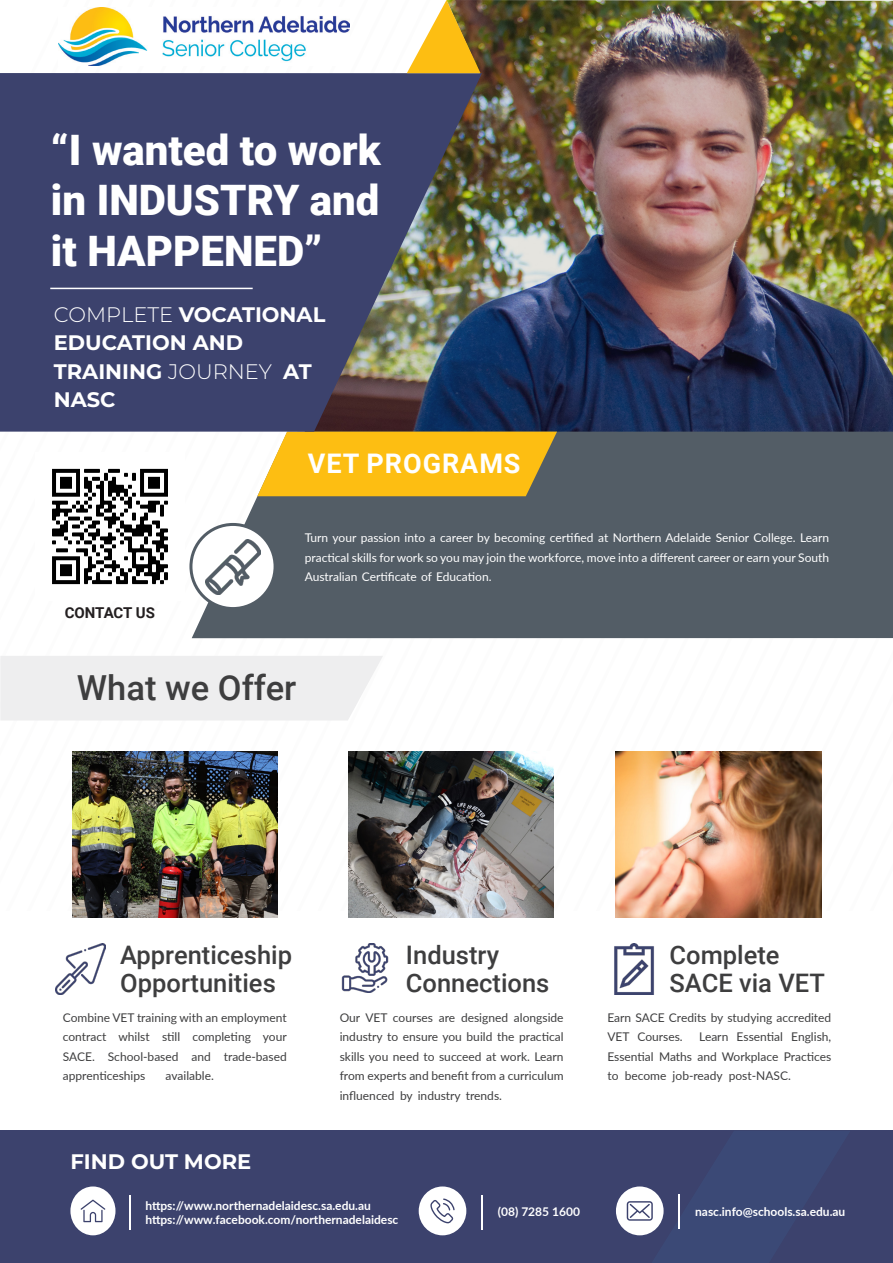
<style>
.page{position:relative;width:893px;height:1263px;background:#fff}
.page>*{position:absolute;margin:0;border:0;box-sizing:border-box;transform-origin:0 0}
.t1{font:900 42px/50.4px "Roboto";color:#fff;text-align:justify}
.t2{font:500 34.5px "Roboto";color:#3e3e3f}
.t3{font:700 27px "Roboto";letter-spacing:.035em;color:#fff}
.t4{font:500 25.5px/28.5px "Roboto";color:#3e3e3f}
.t5{font:700 21px/28.5px "Montserrat";color:#fff}
.t6{font:700 15px "Roboto";letter-spacing:-.01em;color:#231f20}
.t7{font:12px/19.5px "Lato";color:#3e3e3f;text-align:justify}
.t8{font:12px/19.5px "Lato";color:#fff;text-align:justify}
.t9{font:700 12px "Lato";color:#fff}
.s1{font-weight:300}
</style>
<div class="page">
<img style="left:480px;top:0;width:413px;height:432px">
<div style="left:192px;top:432px;width:701px;height:206px;background:#535d66"></div>
<div style="left:0;top:656px;width:383px;height:64px;background:#eeeeef"></div>
<svg style="left:257px;top:432px;width:300px;height:64px;background:#f5bc23"></svg>
<svg style="left:0;top:73px;width:482px;height:359px;background:#424769"></svg>
<hr style="left:50px;top:288px;width:203px;height:1px;background:#fff">
<svg style="left:407px;top:0;width:73px;height:73px"></svg>
<div style="left:191px;top:524px;width:84px;height:84px;background:#fff;border-radius:50%"></div>
<div style="left:189px;top:523px;width:88px;height:87px;border:3px solid #535d66;border-radius:50%"></div>
<img style="left:59px;top:8px;width:291px;height:57px">
<img style="left:205px;top:539px;width:56px;height:55px">
<img style="left:55px;top:943px;width:51px;height:51px">
<img style="left:72px;top:751px;width:206px;height:167px">
<img style="left:341px;top:943px;width:48px;height:50px">
<img style="left:348px;top:752px;width:206px;height:166px">
<img style="left:614px;top:943px;width:40px;height:51px">
<img style="left:616px;top:752px;width:206px;height:166px">
<img style="left:52px;top:468px;width:116px;height:117px">
<div style="left:0;top:1131px;width:893px;height:132px;background:#3c426d"></div>
<div style="left:419px;top:1186px;width:47px;height:49px;background:#fff;border-radius:50%"></div>
<hr style="left:481px;top:1195px;width:2px;height:34px;background:#fff">
<svg style="left:430px;top:1198px;width:25px;height:25px"></svg>
<div style="left:616px;top:1186px;width:48px;height:49px;background:#fff;border-radius:50%"></div>
<svg style="left:627px;top:1186px;width:53px;height:50px"></svg>
<div style="left:70px;top:1186px;width:45px;height:49px;background:#fff;border-radius:50%"></div>
<hr style="left:130px;top:1195px;width:1px;height:34px;background:#fff">
<svg style="left:81px;top:1199px;width:24px;height:23px"></svg>
<p class="t1" style="left:51px;top:123px;width:331px">“I wanted to work in INDUSTRY and it HAPPENED”</p>
<p class="t5" style="left:54px;top:299px;width:273px"><span class="s1">COMPLETE</span> VOCATIONAL<br>EDUCATION AND<br>TRAINING <span class="s1">JOURNEY</span> AT<br>NASC</p>
<p class="t3" style="left:308px;top:444px;width:214px">VET PROGRAMS</p>
<p class="t6" style="left:65px;top:602px;width:92px">CONTACT US</p>
<p class="t8" style="left:305px;top:528px;width:526px">Turn your passion into a career by becoming certified at Northern Adelaide Senior College. Learn practical skills for work so you may join the workforce, move into a different career or earn your South Australian Certificate of Education.</p>
<p class="t2" style="left:77px;top:664px;width:221px">What we Offer</p>
<p class="t4" style="left:120px;top:939px;width:173px">Apprenticeship</p>
<p class="t4" style="left:120px;top:968px;width:157px">Opportunities</p>
<p class="t7" style="left:63px;top:1007px;width:225px">Combine VET training with an employment contract whilst still completing your SACE. School-based and trade-based apprenticeships</p>
<p class="t7" style="left:166px;top:1065px;width:50px">available.</p>
<p class="t5" style="left:70px;top:1146px;width:182px">FIND OUT MORE</p>
<p class="t4" style="left:406px;top:939px;width:145px">Industry<br>Connections</p>
<p class="t7" style="left:340px;top:1007px;width:225px">Our VET courses are designed alongside industry to ensure you build the practical skills you need to succeed at work. Learn from experts and benefit from a curriculum influenced by industry trends.</p>
<p class="t4" style="left:670px;top:939px;width:157px">Complete<br>SACE via VET</p>
<p class="t7" style="left:607px;top:1007px;width:225px">Earn SACE Credits by studying accredited<br>VET Courses.</p>
<p class="t7" style="left:607px;top:1026px;width:225px;text-indent:92px">Learn Essential English, Essential Maths and Workplace Practices to become job-ready post-NASC.</p>
<p class="t9" style="left:145px;top:1197px;width:227px">https://www.northernadelaidesc.sa.edu.au</p>
<p class="t9" style="left:145px;top:1211px;width:255px">https://www.facebook.com/northernadelaidesc</p>
<p class="t9" style="left:498px;top:1202px;width:84px">(08) 7285 1600</p>
<p class="t9" style="left:695px;top:1203px;width:152px">nasc.info@schools.sa.edu.au</p>
</div>
